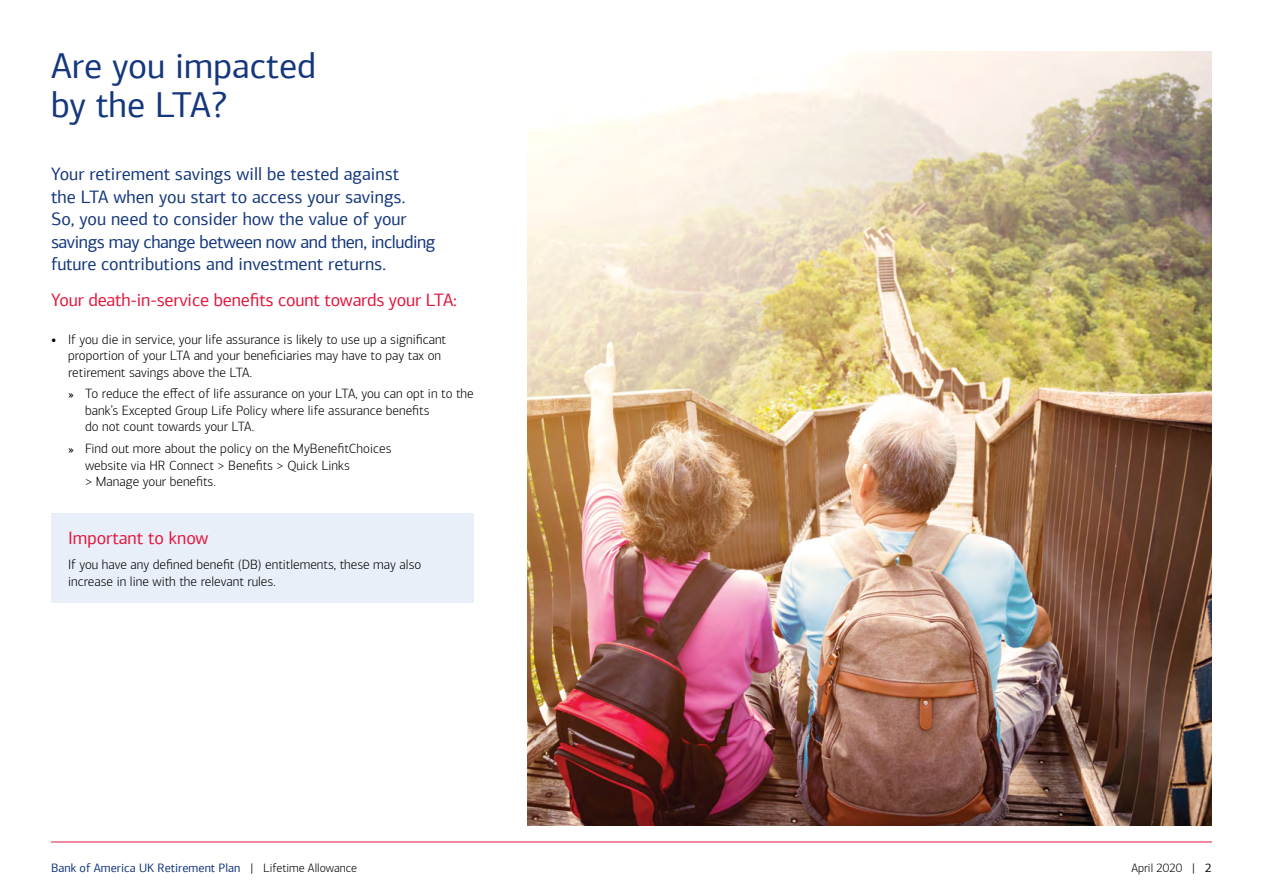
<style>
.page{position:relative;width:1263px;height:893px;background:#fff}
.page>*{position:absolute;margin:0;border:0;box-sizing:border-box;transform-origin:0 0}
.t1{font:36px/39px "Connections";color:#14377d}
.t2{font:18px/22.5px "Connections";color:#14377d}
.t3{font:18px "Connections";letter-spacing:-.01em;color:#e3173e}
.t4{font:300 13.5px/16.5px "Connections";color:#000}
.t5{font:12.15px "Connections";color:#14377d}
.t6{font:300 12.15px "Connections";color:#000}
.s1{font-weight:700}
.s2{font-weight:400}
.s3{color:#000}
.s4{font-weight:300;color:#000}
</style>
<div class="page">
<hr style="left:51px;top:842px;width:1161px;height:1px;background:#e3173e">
<img style="left:527px;top:51px;width:685px;height:775px">
<div style="left:51px;top:514px;width:423px;height:89px;background:#e4ebf7"></div>
<h1 class="t1" style="left:51px;top:46px;width:266px">Are you impacted by the LTA?</h1>
<h2 class="t2" style="left:51px;top:163px;width:386px">Your retirement savings will be tested against<br>the LTA when you start to access your savings.<br>So, you need to consider how the value of your savings may change between now and then, including future contributions and investment returns.</h2>
<h2 class="t3" style="left:51px;top:289px;width:407px">Your death-in-service benefits count towards your LTA:</h2>
<p class="t4" style="left:68px;top:331px;width:380px;text-indent:-17px"><span class="s1">•</span> If you die in service, your life assurance is likely to use up a significant proportion of your LTA and your beneficiaries may have to pay tax on retirement savings above the LTA.</p>
<p class="t4" style="left:85px;top:386px;width:390px;text-indent:-17px"><span class="s2">»</span> To reduce the effect of life assurance on your LTA, you can opt in to the bank’s Excepted Group Life Policy where life assurance benefits<br>do not count towards your LTA.</p>
<p class="t4" style="left:85px;top:440px;width:308px;text-indent:-17px"><span class="s2">»</span> Find out more about the policy on the MyBenefitChoices website via HR Connect &gt; Benefits &gt; Quick Links<br>&gt; Manage your benefits.</p>
<h2 class="t3" style="left:68px;top:528px;width:142px">Important to know</h2>
<p class="t4" style="left:68px;top:557px;width:355px">If you have any defined benefit (DB) entitlements, these may also increase in line with the relevant rules.</p>
<p class="t5" style="left:51px;top:861px;width:308px">Bank of America UK Retirement Plan <span class="s3">|</span> <span class="s4">Lifetime Allowance</span></p>
<p class="t6" style="left:1131px;top:861px;width:82px">April 2020 <span class="s2">| 2</span></p>
</div>
